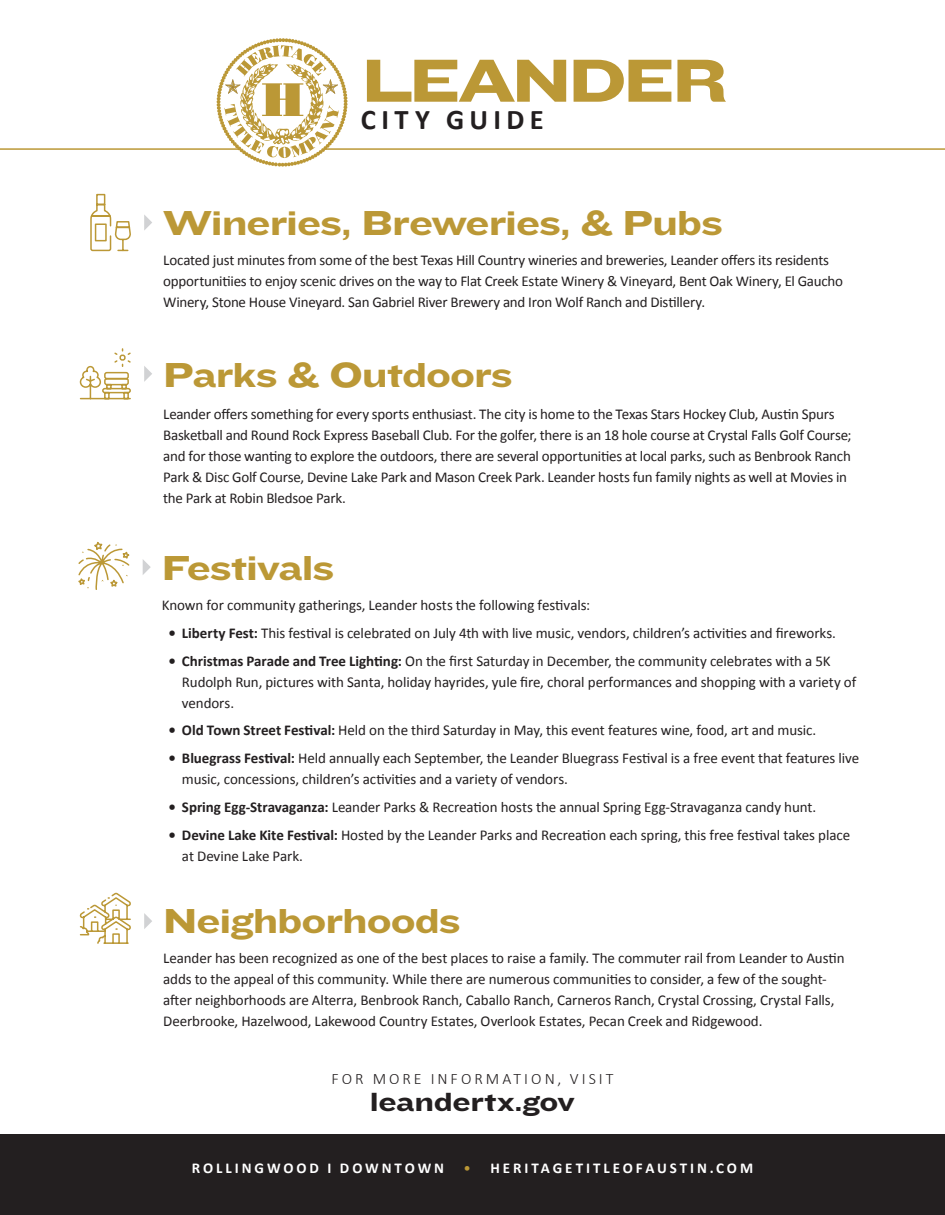
<style>
.page{position:relative;width:945px;height:1215px;background:#fff}
.page>*{position:absolute;margin:0;border:0;box-sizing:border-box;transform-origin:0 0}
.t1{font:63px "Knockout HTF54 Sumo";letter-spacing:-.06em;color:#bb9836}
.t2{font:36px "Knockout HTF54 Sumo";letter-spacing:-.03em;color:#bb9836}
.t3{font:700 28.65px "Calibri";letter-spacing:.185em;color:#231f20}
.t4{font:27.3px "Knockout HTF54 Sumo";letter-spacing:-.01em;color:#231f20}
.t5{font:300 15.9px "Calibri";letter-spacing:.19em;color:#231f20}
.t6{font:15px/21px "Calibri";letter-spacing:-.01em;color:#231f20}
.t7{font:700 15px "Calibri";letter-spacing:.195em;color:#fff}
.s1{font-weight:700}
.s2{font-weight:400;color:#bb9836}
</style>
<div class="page">
<div style="left:0;top:1134px;width:945px;height:81px;background:#231f20"></div>
<hr style="left:0;top:148px;width:945px;height:2px;background:#bb9836">
<svg style="left:144px;top:215px;width:8px;height:15px"></svg>
<svg style="left:90px;top:193px;width:41px;height:59px"></svg>
<svg style="left:144px;top:366px;width:8px;height:16px"></svg>
<svg style="left:79px;top:348px;width:52px;height:52px"></svg>
<svg style="left:143px;top:560px;width:8px;height:15px"></svg>
<svg style="left:78px;top:541px;width:52px;height:49px"></svg>
<svg style="left:144px;top:913px;width:8px;height:16px"></svg>
<svg style="left:79px;top:892px;width:52px;height:52px"></svg>
<svg style="left:217px;top:38px;width:131px;height:129px"></svg>
<h1 class="t1" style="left:361px;top:45px;width:368px">LEANDER</h1>
<h3 class="t3" style="left:361px;top:99px;width:184px">CITY GUIDE</h3>
<h2 class="t2" style="left:163px;top:202px;width:561px">Wineries, Breweries, &amp; Pubs</h2>
<p class="t6" style="left:163px;top:249px;width:681px">Located just minutes from some of the best Texas Hill Country wineries and breweries, Leander offers its residents opportunitiies to enjoy scenic drives on the way to Flat Creek Estate Winery &amp; Vineyard, Bent Oak Winery, El Gaucho<br>Winery, Stone House Vineyard. San Gabriel River Brewery and Iron Wolf Ranch and Distillery.</p>
<h2 class="t2" style="left:163px;top:354px;width:351px">Parks &amp; Outdoors</h2>
<p class="t6" style="left:163px;top:403px;width:690px">Leander offers something for every sports enthusiast. The city is home to the Texas Stars Hockey Club, Austin Spurs Basketball and Round Rock Express Baseball Club. For the golfer, there is an 18 hole course at Crystal Falls Golf Course; and for those wanting to explore the outdoors, there are several opportunities at local parks, such as Benbrook Ranch Park &amp; Disc Golf Course, Devine Lake Park and Mason Creek Park. Leander hosts fun family nights as well at Movies in the Park at Robin Bledsoe Park.</p>
<h2 class="t2" style="left:162px;top:548px;width:174px">Festivals</h2>
<p class="t6" style="left:162px;top:594px;width:430px">Known for community gatherings, Leander hosts the following festivals:</p>
<p class="t6" style="left:168px;top:622px;width:669px"><span class="s1">• Liberty Fest:</span> This festival is celebrated on July 4th with live music, vendors, children’s activities and fireworks.</p>
<p class="t6" style="left:182px;top:650px;width:676px;text-indent:-14px"><span class="s1">• Christmas Parade and Tree Lighting:</span> On the first Saturday in December, the community celebrates with a 5K<br>Rudolph Run, pictures with Santa, holiday hayrides, yule fire, choral performances and shopping with a variety of vendors.</p>
<p class="t6" style="left:168px;top:720px;width:649px"><span class="s1">• Old Town Street Festival:</span> Held on the third Saturday in May, this event features wine, food, art and music.</p>
<p class="t6" style="left:182px;top:747px;width:679px;text-indent:-14px"><span class="s1">• Bluegrass Festival:</span> Held annually each September, the Leander Bluegrass Festival is a free event that features live music, concessions, children’s activities and a variety of vendors.</p>
<p class="t6" style="left:168px;top:796px;width:649px"><span class="s1">• Spring Egg-Stravaganza:</span> Leander Parks &amp; Recreation hosts the annual Spring Egg-Stravaganza candy hunt.</p>
<p class="t6" style="left:182px;top:824px;width:670px;text-indent:-14px"><span class="s1">• Devine Lake Kite Festival:</span> Hosted by the Leander Parks and Recreation each spring, this free festival takes place at Devine Lake Park.</p>
<h2 class="t2" style="left:163px;top:900px;width:299px">Neighborhoods</h2>
<p class="t6" style="left:163px;top:947px;width:683px">Leander has been recognized as one of the best places to raise a family. The commuter rail from Leander to Austin adds to the appeal of this community. While there are numerous communities to consider, a few of the sought&shy;after neighborhoods are Alterra, Benbrook Ranch, Caballo Ranch, Carneros Ranch, Crystal Crossing, Crystal Falls, Deerbrooke, Hazelwood, Lakewood Country Estates, Overlook Estates, Pecan Creek and Ridgewood.</p>
<p class="t5" style="left:331px;top:1069px;width:284px">FOR MORE INFORMATION, VISIT</p>
<h3 class="t4" style="left:370px;top:1087px;width:207px">leandertx.gov</h3>
<p class="t7" style="left:192px;top:1158px;width:254px">ROLLINGWOOD I DOWNTOWN</p>
<p class="t7" style="left:464px;top:1158px;width:291px"><span class="s2">•</span> HERITAGETITLEOFAUSTIN.COM</p>
</div>
